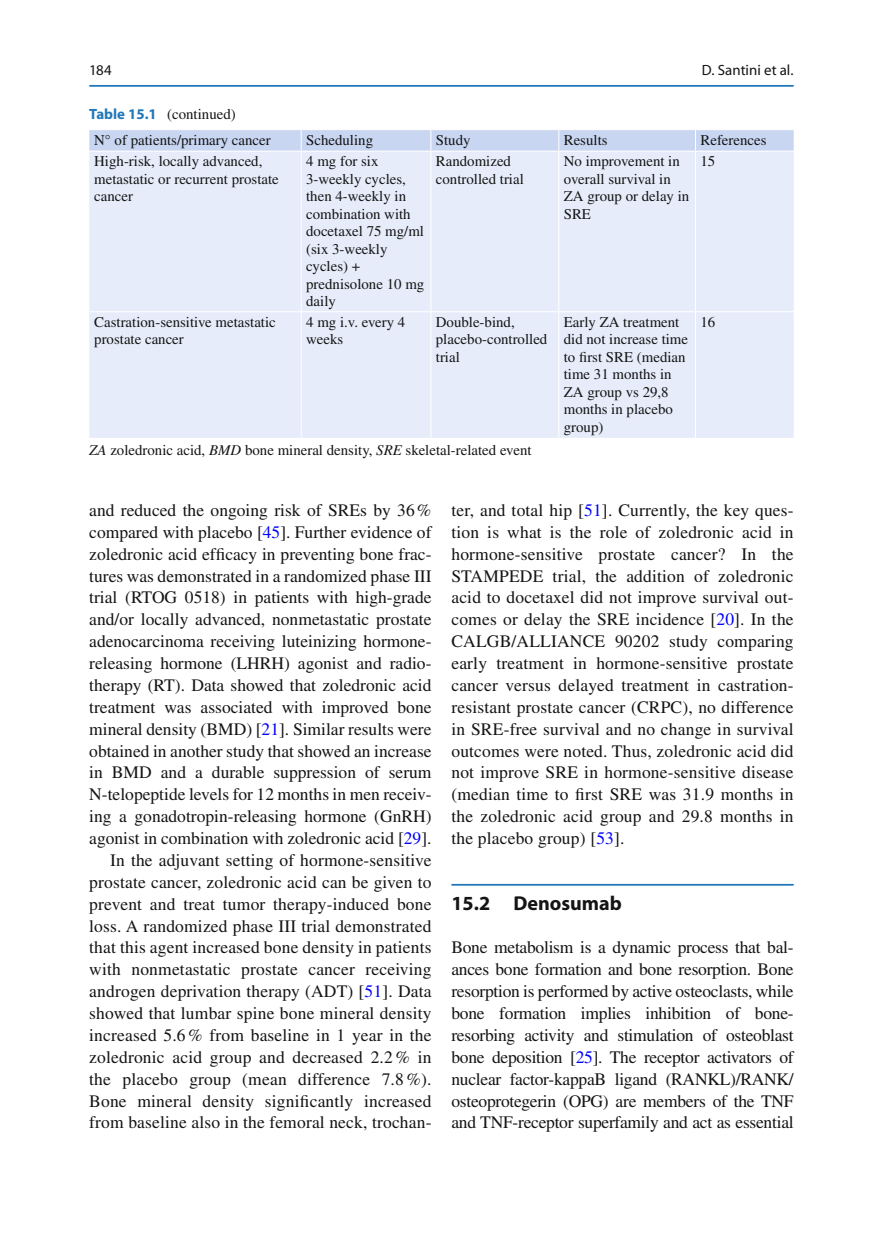
<style>
.page{position:relative;width:883px;height:1260px;background:#fff}
.page>*{position:absolute;margin:0;border:0;box-sizing:border-box;transform-origin:0 0}
.t1{font:700 20.12px "Sgkhhd Myriad";color:#131413}
.t2{font:17.5px/21.9px "Wgxfxr Times";color:#131413;text-align:justify}
.t3{font:14.88px/17.5px "Wgxfxr Times";color:#131413}
.t4{font:14.88px "Ljsxrs Myriad";color:#131413}
.s1{font-family:"Sgkhhd Myriad";font-weight:700;color:#1f77b9}
.s2{font-family:"Nfmgrn Times";font-style:italic}
.s3{color:#0000fa}
</style>
<div class="page">
<hr style="left:451px;top:884px;width:343px;height:2px;background:#1f77b9">
<div style="left:89px;top:152px;width:705px;height:286px;background:#e6ecfa"></div>
<div style="left:89px;top:130px;width:705px;height:21px;background:#c9d6f2"></div>
<hr style="left:301px;top:152px;width:1px;height:159px;background:#fff">
<hr style="left:430px;top:152px;width:1px;height:159px;background:#fff">
<hr style="left:558px;top:152px;width:1px;height:159px;background:#fff">
<hr style="left:695px;top:152px;width:1px;height:159px;background:#fff">
<hr style="left:559px;top:311px;width:137px;height:1px;background:#fff">
<hr style="left:431px;top:311px;width:128px;height:1px;background:#fff">
<hr style="left:558px;top:312px;width:1px;height:126px;background:#fff">
<hr style="left:301px;top:311px;width:130px;height:1px;background:#fff">
<hr style="left:430px;top:312px;width:1px;height:126px;background:#fff">
<hr style="left:696px;top:311px;width:98px;height:1px;background:#fff">
<hr style="left:695px;top:312px;width:1px;height:126px;background:#fff">
<hr style="left:89px;top:311px;width:212px;height:1px;background:#fff">
<hr style="left:301px;top:312px;width:1px;height:126px;background:#fff">
<hr style="left:89px;top:85px;width:705px;height:2px;background:#1f77b9">
<p class="t4" style="left:89px;top:64px;width:24px">184</p>
<p class="t3" style="left:94px;top:102px;width:178px;line-height:26.6px;text-indent:-5px"><span class="s1">Table 15.1</span> (continued)<br>N° of patients/primary cancer</p>
<p class="t4" style="left:702px;top:64px;width:93px">D. Santini et al.</p>
<p class="t3" style="left:306px;top:133px;width:68px">Scheduling</p>
<p class="t3" style="left:436px;top:133px;width:36px">Study</p>
<p class="t3" style="left:564px;top:133px;width:45px">Results</p>
<p class="t3" style="left:700px;top:133px;width:68px">References</p>
<p class="t3" style="left:94px;top:154px;width:186px">High-risk, locally advanced, metastatic or recurrent prostate cancer</p>
<p class="t3" style="left:306px;top:154px;width:120px">4 mg for six<br>3-weekly cycles, then 4-weekly in combination with docetaxel 75 mg/ml (six 3-weekly cycles) + prednisolone 10 mg daily</p>
<p class="t3" style="left:436px;top:154px;width:90px">Randomized controlled trial</p>
<p class="t3" style="left:564px;top:154px;width:127px">No improvement in overall survival in<br>ZA group or delay in<br>SRE</p>
<p class="t3" style="left:700px;top:154px;width:16px">15</p>
<p class="t3" style="left:94px;top:315px;width:183px">Castration-sensitive metastatic prostate cancer</p>
<p class="t3" style="left:306px;top:315px;width:101px">4 mg i.v. every 4 weeks</p>
<p class="t3" style="left:436px;top:315px;width:113px">Double-bind, placebo-controlled trial</p>
<p class="t3" style="left:564px;top:315px;width:126px">Early ZA treatment did not increase time to first SRE (median time 31 months in<br>ZA group vs 29,8 months in placebo group)</p>
<p class="t3" style="left:700px;top:315px;width:16px">16</p>
<p class="t3" style="left:89px;top:443px;width:444px"><span class="s2">ZA</span> zoledronic acid, <span class="s2">BMD</span> bone mineral density, <span class="s2">SRE</span> skeletal-related event</p>
<p class="t2" style="left:89px;top:501px;width:344px;text-align:right">and reduced the ongoing risk of SREs by 36 % compared with placebo [ <span class="s3">45</span> ]. Further evidence of zoledronic acid efficacy in preventing bone frac&shy;tures was demonstrated in a randomized phase III trial (RTOG 0518) in patients with high-grade and/or locally advanced, nonmetastatic prostate adenocarcinoma receiving luteinizing hormone&shy;releasing hormone (LHRH) agonist and radio&shy;therapy (RT). Data showed that zoledronic acid treatment was associated with improved bone mineral density (BMD) [ <span class="s3">21</span> ]. Similar results were obtained in another study that showed an increase in BMD and a durable suppression of serum N-telopeptide levels for 12 months in men receiv&shy;ing a gonadotropin-releasing hormone (GnRH) agonist in combination with zoledronic acid [ <span class="s3">29</span> ].<br>In the adjuvant setting of hormone-sensitive prostate cancer, zoledronic acid can be given to prevent and treat tumor therapy-induced bone loss. A randomized phase III trial demonstrated that this agent increased bone density in patients with nonmetastatic prostate cancer receiving androgen deprivation therapy (ADT) [ <span class="s3">51</span> ]. Data showed that lumbar spine bone mineral density increased 5.6 % from baseline in 1 year in the zoledronic acid group and decreased 2.2 % in the placebo group (mean difference 7.8 %).<br>Bone mineral density significantly increased from baseline also in the femoral neck, trochan-</p>
<p class="t2" style="left:451px;top:501px;width:344px">ter, and total hip [ <span class="s3">51</span> ]. Currently, the key ques&shy;tion is what is the role of zoledronic acid in hormone- sensitive prostate cancer? In the STAMPEDE trial, the addition of zoledronic acid to docetaxel did not improve survival out&shy;comes or delay the SRE incidence [ <span class="s3">20</span> ]. In the CALGB/ALLIANCE 90202 study comparing early treatment in hormone- sensitive prostate cancer versus delayed treatment in castration&shy;resistant prostate cancer (CRPC), no difference in SRE-free survival and no change in survival outcomes were noted. Thus, zoledronic acid did not improve SRE in hormone-sensitive disease (median time to first SRE was 31.9 months in the zoledronic acid group and 29.8 months in the placebo group) [ <span class="s3">53</span> ].</p>
<p class="t1" style="left:451px;top:895px;width:172px">15.2 Denosumab</p>
<p class="t2" style="left:451px;top:938px;width:344px">Bone metabolism is a dynamic process that bal&shy;ances bone formation and bone resorption. Bone resorption is performed by active osteoclasts, while bone formation implies inhibition of bone&shy;resorbing activity and stimulation of osteoblast bone deposition [ <span class="s3">25</span> ]. The receptor activators of nuclear factor-kappaB ligand (RANKL)/RANK/ osteoprotegerin (OPG) are members of the TNF and TNF-receptor superfamily and act as essential</p>
</div>
